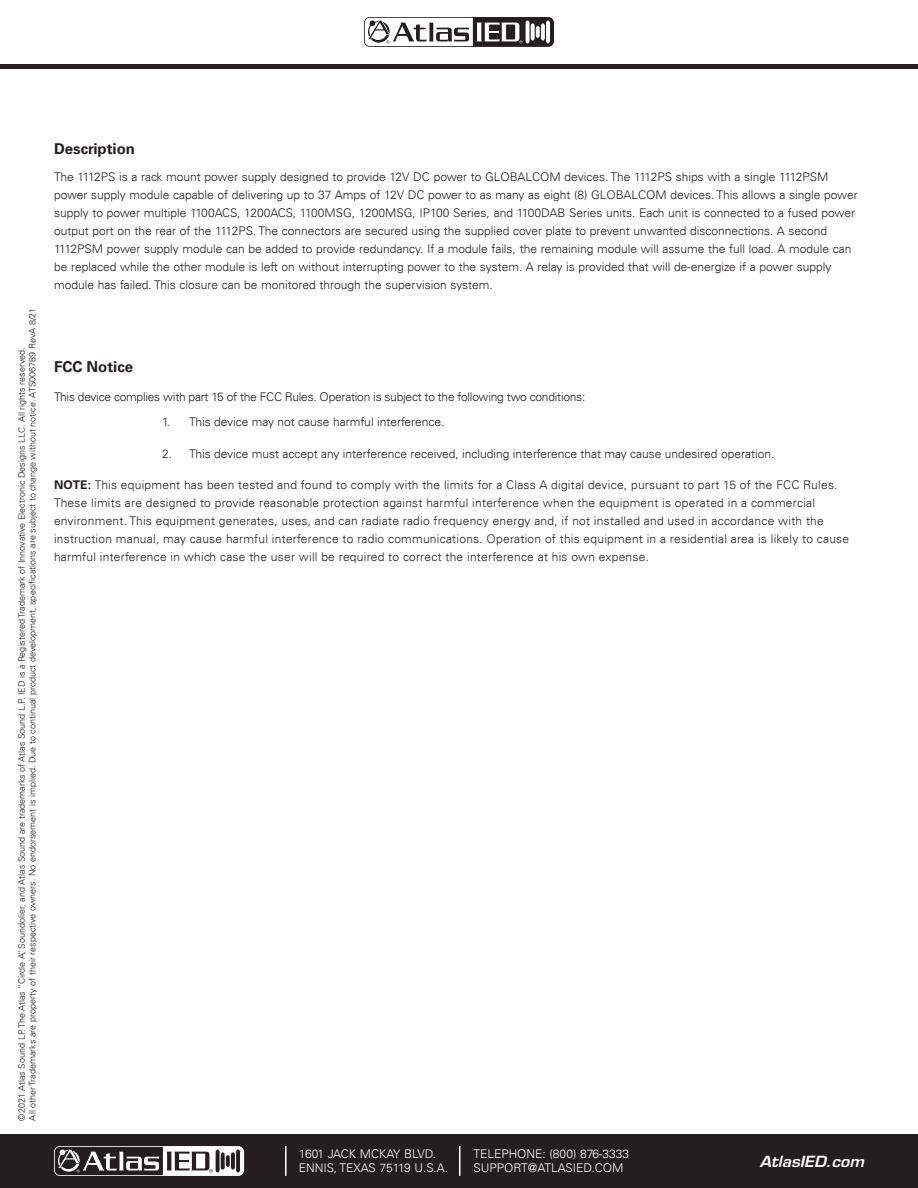
<style>
.page{position:relative;width:918px;height:1188px;background:#fff}
.page>*{position:absolute;margin:0;border:0;box-sizing:border-box;transform-origin:0 0}
.Section_Heading___8{font:700 15px "Univers LT";color:#231f20}
.t1{font:italic 600 15px "Eurostile LT Std";color:#fff;scale:1.05 1}
.Bullet_List___8_8_8{font:300 12px/18px "Univers LT";color:#231f20}
.Note{font:300 12px/18px "Univers LT";letter-spacing:.02em;color:#231f20}
.Body{font:300 12px "Univers LT";letter-spacing:-.02em;color:#231f20}
.t2{font:300 12px/13.5px "Univers LT";color:#fff}
.t3{font:300 9px/10.8px "Univers LT";color:#231f20}
.s1{font-weight:700}
</style>
<div class="page">
<div style="left:0;top:1134px;width:918px;height:54px;background:#231f20"></div>
<svg style="left:54px;top:1146px;width:190px;height:30px"></svg>
<hr style="left:285px;top:1146px;width:2px;height:30px;background:#fff">
<hr style="left:459px;top:1146px;width:1px;height:30px;background:#fff">
<hr style="left:0;top:64px;width:918px;height:4px;background:#231f20">
<svg style="left:364px;top:17px;width:190px;height:30px"></svg>
<svg style="left:526px;top:21px;width:4px;height:22px"></svg>
<hr style="left:546px;top:21px;width:4px;height:22px;background:#fff;border-radius:2px">
<svg style="left:531px;top:23px;width:4px;height:18px"></svg>
<svg style="left:541px;top:23px;width:4px;height:18px"></svg>
<svg style="left:536px;top:26px;width:4px;height:12px"></svg>
<svg style="left:365px;top:18px;width:157px;height:28px"></svg>
<p class="t3" style="left:16px;top:1120px;width:814px;rotate:-90deg">©2021 Atlas Sound LP. The Atlas “Circle A”, Soundolier, and Atlas Sound are trademarks of Atlas Sound L.P. IED is a Registered Trademark of Innovative Electronic Designs LLC. All rights reserved.<br>All other Trademarks are property of their respective owners. No endorsement is implied. Due to continual product development, specifications are subject to change without notice. ATS006789 RevA 8/21</p>
<p class="Section_Heading___8" style="left:54px;top:140px;width:83px">Description</p>
<p class="Bullet_List___8_8_8" style="left:54px;top:168px;width:805px">The 1112PS is a rack mount power supply designed to provide 12V DC power to GLOBALCOM devices. The 1112PS ships with a single 1112PSM power supply module capable of delivering up to 37 Amps of 12V DC power to as many as eight (8) GLOBALCOM devices. This allows a single power supply to power multiple 1100ACS, 1200ACS, 1100MSG, 1200MSG, IP100 Series, and 1100DAB Series units. Each unit is connected to a fused power output port on the rear of the 1112PS. The connectors are secured using the supplied cover plate to prevent unwanted disconnections. A second 1112PSM power supply module can be added to provide redundancy. If a module fails, the remaining module will assume the full load. A module can be replaced while the other module is left on without interrupting power to the system. A relay is provided that will de-energize if a power supply module has failed. This closure can be monitored through the supervision system.</p>
<p class="Section_Heading___8" style="left:54px;top:358px;width:81px">FCC Notice</p>
<p class="Body" style="left:54px;top:389px;width:533px">This device complies with part 15 of the FCC Rules. Operation is subject to the following two conditions:</p>
<p class="Bullet_List___8_8_8" style="left:162px;top:413px;width:284px">1. This device may not cause harmful interference.</p>
<p class="Bullet_List___8_8_8" style="left:162px;top:444px;width:614px">2. This device must accept any interference received, including interference that may cause undesired operation.</p>
<p class="Note" style="left:54px;top:476px;width:797px"><span class="s1">NOTE:</span> This equipment has been tested and found to comply with the limits for a Class A digital device, pursuant to part 15 of the FCC Rules.<br>These limits are designed to provide reasonable protection against harmful interference when the equipment is operated in a commercial environment. This equipment generates, uses, and can radiate radio frequency energy and, if not installed and used in accordance with the instruction manual, may cause harmful interference to radio communications. Operation of this equipment in a residential area is likely to cause harmful interference in which case the user will be required to correct the interference at his own expense.</p>
<p class="t2" style="left:299px;top:1147px;width:151px">1601 JACK MCKAY BLVD.<br>ENNIS, TEXAS 75119 U.S.A.</p>
<p class="t2" style="left:473px;top:1147px;width:157px">TELEPHONE: (800) 876-3333<br>SUPPORT@ATLASIED.COM</p>
<p class="t1" style="left:760px;top:1152px;width:101px">AtlasIED.com</p>
</div>
